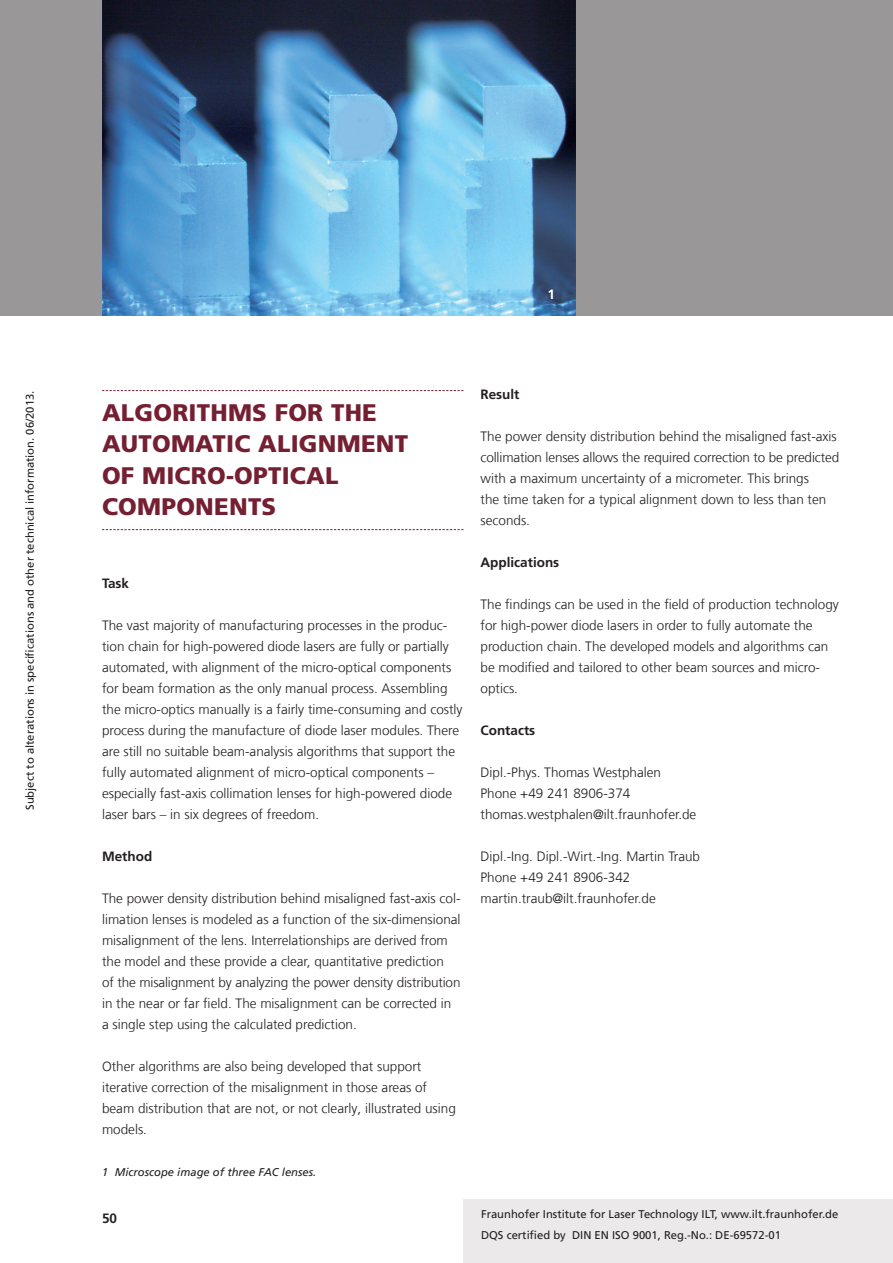
<style>
.page{position:relative;width:893px;height:1263px;background:#fff}
.page>*{position:absolute;margin:0;border:0;box-sizing:border-box;transform-origin:0 0}
.t1{font:900 24px/31.5px "Frutiger LT Com";letter-spacing:.01em;color:#751f32}
.t2{font:300 13.5px/21px "Frutiger LT Com";color:#231f20}
.t3{font:700 13.5px "Frutiger LT Com";color:#231f20}
.t4{font:700 13.5px "Frutiger LT Com";color:#fff}
.t5{font:11.25px/21px "Frutiger LT Com";color:#231f20}
.t6{font:italic 11.25px "Frutiger LT Com";color:#231f20}
</style>
<div class="page">
<div style="left:463px;top:1199px;width:430px;height:64px;background:#ece9ea"></div>
<div style="left:0;top:0;width:893px;height:315px;background:#999798"></div>
<svg style="left:102px;top:390px;width:361px;height:1px"></svg>
<svg style="left:102px;top:529px;width:361px;height:1px"></svg>
<img style="left:102px;top:0;width:473px;height:315px">
<p class="t5" style="left:20px;top:810px;width:421px;rotate:-90deg">Subject to alterations in specifications and other technical information. 06/2013.</p>
<p class="t4" style="left:547px;top:286px;width:9px">1</p>
<h1 class="t1" style="left:102px;top:397px;width:308px">ALGORITHMS FOR THE<br>AUTOMATIC ALIGNMENT<br>OF MICRO-OPTICAL<br>COMPONENTS</h1>
<p class="t3" style="left:102px;top:575px;width:29px">Task</p>
<p class="t2" style="left:102px;top:615px;width:362px">The vast majority of manufacturing processes in the produc&shy;tion chain for high-powered diode lasers are fully or partially automated, with alignment of the micro-optical components for beam formation as the only manual process. Assembling the micro-optics manually is a fairly time-consuming and costly process during the manufacture of diode laser modules. There are still no suitable beam-analysis algorithms that support the fully automated alignment of micro-optical components – especially fast-axis collimation lenses for high-powered diode laser bars – in six degrees of freedom.</p>
<p class="t3" style="left:102px;top:848px;width:52px">Method</p>
<p class="t2" style="left:102px;top:888px;width:360px">The power density distribution behind misaligned fast-axis col&shy;limation lenses is modeled as a function of the six-dimensional misalignment of the lens. Interrelationships are derived from the model and these provide a clear, quantitative prediction<br>of the misalignment by analyzing the power density distribution in the near or far field. The misalignment can be corrected in a single step using the calculated prediction.</p>
<p class="t2" style="left:102px;top:1056px;width:355px">Other algorithms are also being developed that support iterative correction of the misalignment in those areas of beam distribution that are not, or not clearly, illustrated using models.</p>
<p class="t6" style="left:102px;top:1166px;width:216px">1 Microscope image of three FAC lenses.</p>
<p class="t3" style="left:102px;top:1210px;width:17px">50</p>
<p class="t3" style="left:480px;top:387px;width:41px">Result</p>
<p class="t2" style="left:480px;top:426px;width:360px">The power density distribution behind the misaligned fast-axis collimation lenses allows the required correction to be predicted with a maximum uncertainty of a micrometer. This brings<br>the time taken for a typical alignment down to less than ten seconds.</p>
<p class="t3" style="left:480px;top:555px;width:80px">Applications</p>
<p class="t2" style="left:480px;top:594px;width:360px">The findings can be used in the field of production technology for high-power diode lasers in order to fully automate the production chain. The developed models and algorithms can be modified and tailored to other beam sources and micro&shy;optics.</p>
<p class="t3" style="left:480px;top:723px;width:56px">Contacts</p>
<p class="t2" style="left:480px;top:762px;width:217px">Dipl.-Phys. Thomas Westphalen<br>Phone +49 241 8906-374 thomas.westphalen@ilt.fraunhofer.de</p>
<p class="t2" style="left:480px;top:846px;width:221px">Dipl.-Ing. Dipl.-Wirt.-Ing. Martin Traub<br>Phone +49 241 8906-342 martin.traub@ilt.fraunhofer.de</p>
<p class="t5" style="left:481px;top:1204px;width:359px">Fraunhofer Institute for Laser Technology ILT, www.ilt.fraunhofer.de<br>DQS certified by DIN EN ISO 9001, Reg.-No.: DE-69572-01</p>
</div>
